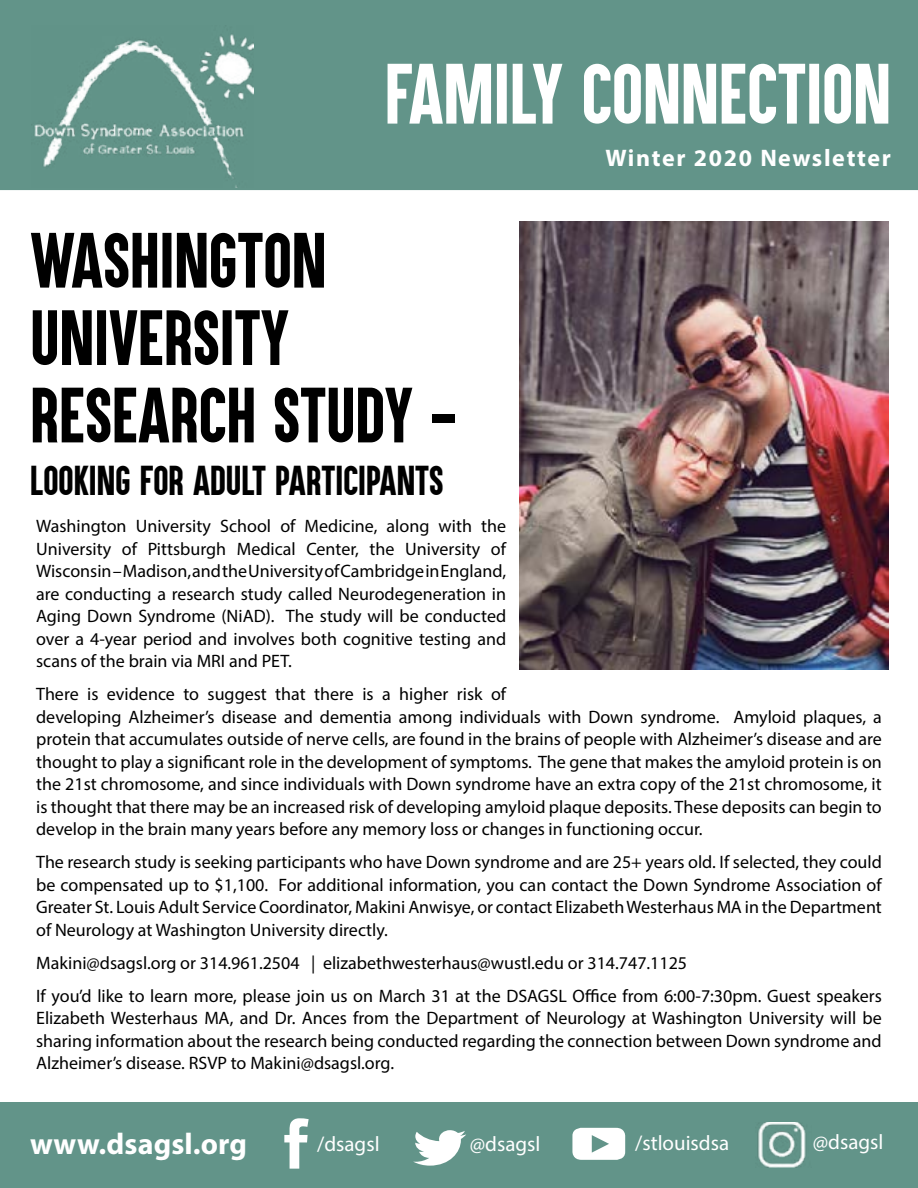
<style>
.page{position:relative;width:918px;height:1188px;background:#fff}
.page>*{position:absolute;margin:0;border:0;box-sizing:border-box;transform-origin:0 0}
.t1{font:70.5px "Aku&Kamu";color:#fff}
.t2{font:64.5px/77.4px "Aku&Kamu";color:#000}
.t3{font:34.5px "Aku&Kamu";color:#000}
.t4{font:700 30px "Myriad Pro";letter-spacing:.005em;color:#fff}
.t5{font:700 24px "Myriad Pro";letter-spacing:.07em;color:#fff}
.t6{font:21px "Myriad Pro";color:#fff}
.t7{font:18px/22.5px "Myriad Pro";color:#000;text-align:justify}
</style>
<div class="page">
<div style="left:0;top:0;width:918px;height:190px;background:#629489"></div>
<div style="left:0;top:1102px;width:918px;height:86px;background:#629489"></div>
<svg style="left:284px;top:1118px;width:25px;height:51px"></svg>
<svg style="left:572px;top:1128px;width:53px;height:32px;background:#e9f0ef"></svg>
<svg style="left:413px;top:1130px;width:53px;height:36px"></svg>
<img style="left:757px;top:1123px;width:49px;height:45px">
<img style="left:32px;top:25px;width:221px;height:163px">
<img style="left:520px;top:221px;width:369px;height:448px">
<h1 class="t1" style="left:385px;top:48px;width:508px">FAMILY CONNECTION</h1>
<h3 class="t5" style="left:606px;top:142px;width:287px">Winter 2020 Newsletter</h3>
<h2 class="t2" style="left:30px;top:222px;width:428px">WASHINGTON<br>UNIVERSITY<br>RESEARCH STUDY -</h2>
<h3 class="t3" style="left:30px;top:458px;width:415px">LOOKING FOR ADULT PARTICIPANTS</h3>
<p class="t7" style="left:36px;top:515px;width:472px">Washington University School of Medicine, along with the University of Pittsburgh Medical Center, the University of Wisconsin – Madison, and the University of Cambridge in England, are conducting a research study called Neurodegeneration in Aging Down Syndrome (NiAD). The study will be conducted over a 4-year period and involves both cognitive testing and scans of the brain via MRI and PET.</p>
<p class="t7" style="left:36px;top:683px;width:847px;text-align:left">There is evidence to suggest that there is a higher risk of<br>developing Alzheimer’s disease and dementia among individuals with Down syndrome. Amyloid plaques, a protein that accumulates outside of nerve cells, are found in the brains of people with Alzheimer’s disease and are thought to play a significant role in the development of symptoms. The gene that makes the amyloid protein is on the 21st chromosome, and since individuals with Down syndrome have an extra copy of the 21st chromosome, it is thought that there may be an increased risk of developing amyloid plaque deposits. These deposits can begin to develop in the brain many years before any memory loss or changes in functioning occur.</p>
<p class="t7" style="left:36px;top:851px;width:847px">The research study is seeking participants who have Down syndrome and are 25+ years old. If selected, they could be compensated up to $1,100. For additional information, you can contact the Down Syndrome Association of Greater St. Louis Adult Service Coordinator, Makini Anwisye, or contact Elizabeth Westerhaus MA in the Department of Neurology at Washington University directly.</p>
<p class="t7" style="left:36px;top:946px;width:847px;line-height:33px">Makini@dsagsl.org or 314.961.2504 | elizabethwesterhaus@wustl.edu or 314.747.1125<br>If you’d like to learn more, please join us on March 31 at the DSAGSL Office from 6:00-7:30pm. Guest speakers</p>
<p class="t7" style="left:36px;top:1007px;width:847px">Elizabeth Westerhaus MA, and Dr. Ances from the Department of Neurology at Washington University will be sharing information about the research being conducted regarding the connection between Down syndrome and Alzheimer’s disease. RSVP to Makini@dsagsl.org.</p>
<h3 class="t4" style="left:30px;top:1125px;width:218px">www.dsagsl.org</h3>
<p class="t6" style="left:317px;top:1131px;width:64px">/dsagsl</p>
<p class="t6" style="left:470px;top:1131px;width:72px">@dsagsl</p>
<p class="t6" style="left:635px;top:1130px;width:96px">/stlouisdsa</p>
<p class="t6" style="left:813px;top:1129px;width:72px">@dsagsl</p>
</div>
